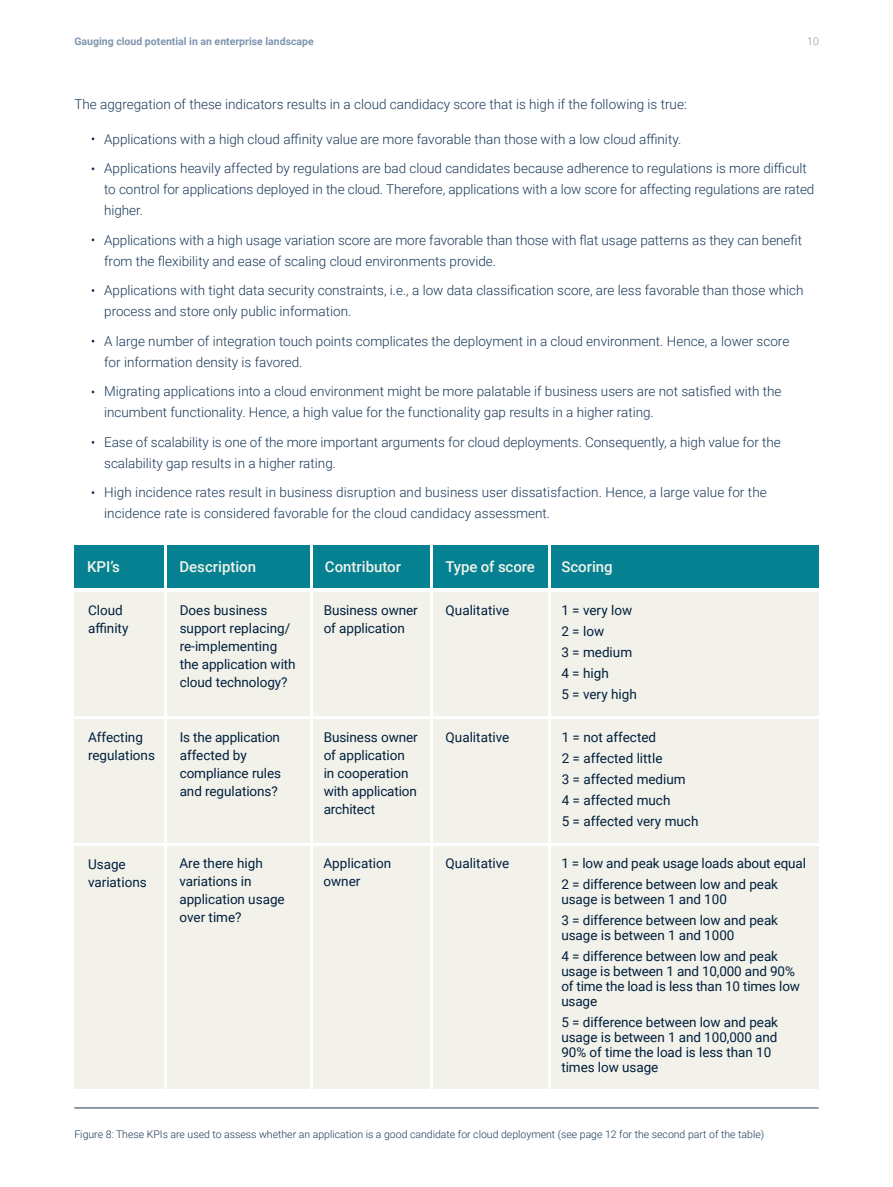
<style>
.page{position:relative;width:893px;height:1187px;background:#fff}
.page>*{position:absolute;margin:0;border:0;box-sizing:border-box;transform-origin:0 0}
.t1{font:500 15px "Roboto";color:#f2f2ea}
.t2{font:300 13.5px/21px "Roboto";color:#193857}
.t3{font:13.5px/18px "Roboto";letter-spacing:-.005em;color:#011f3d}
.t4{font:300 10.5px "Roboto";color:#193857}
.t5{font:700 10.5px "Roboto";color:#7e96ae}
.t6{font:300 10.5px "Roboto";color:#7e96ae}
</style>
<div class="page">
<div style="left:74px;top:592px;width:745px;height:496px;background:#f2f2ea"></div>
<div style="left:74px;top:545px;width:745px;height:43px;background:#058192"></div>
<hr style="left:74px;top:1107px;width:745px;height:1px;background:#193857">
<hr style="left:165px;top:545px;width:2px;height:552px;background:#fff">
<hr style="left:548px;top:542px;width:2px;height:551px;background:#fff">
<hr style="left:64px;top:716px;width:808px;height:2px;background:#fff">
<hr style="left:64px;top:843px;width:808px;height:2px;background:#fff">
<hr style="left:431px;top:543px;width:2px;height:551px;background:#fff">
<hr style="left:310px;top:545px;width:2px;height:552px;background:#fff">
<p class="t5" style="left:74px;top:34px;width:241px">Gauging cloud potential in an enterprise landscape</p>
<p class="t6" style="left:807px;top:34px;width:13px">10</p>
<p class="t2" style="left:74px;top:93px;width:614px">The aggregation of these indicators results in a cloud candidacy score that is high if the following is true:</p>
<p class="t2" style="left:91px;top:123px;width:717px;line-height:29.5px">ꞏ Applications with a high cloud affinity value are more favorable than those with a low cloud affinity.<br>ꞏ Applications heavily affected by regulations are bad cloud candidates because adherence to regulations is more difficult</p>
<p class="t2" style="left:104px;top:178px;width:712px">to control for applications deployed in the cloud. Therefore, applications with a low score for affecting regulations are rated higher.</p>
<p class="t2" style="left:104px;top:229px;width:699px;text-indent:-13px">ꞏ Applications with a high usage variation score are more favorable than those with flat usage patterns as they can benefit from the flexibility and ease of scaling cloud environments provide.</p>
<p class="t2" style="left:104px;top:279px;width:701px;text-indent:-13px">ꞏ Applications with tight data security constraints, i.e., a low data classification score, are less favorable than those which process and store only public information.</p>
<p class="t2" style="left:104px;top:330px;width:687px;text-indent:-13px">ꞏ A large number of integration touch points complicates the deployment in a cloud environment. Hence, a lower score for information density is favored.</p>
<p class="t2" style="left:104px;top:380px;width:679px;text-indent:-13px">ꞏ Migrating applications into a cloud environment might be more palatable if business users are not satisfied with the incumbent functionality. Hence, a high value for the functionality gap results in a higher rating.</p>
<p class="t2" style="left:104px;top:431px;width:678px;text-indent:-13px">ꞏ Ease of scalability is one of the more important arguments for cloud deployments. Consequently, a high value for the scalability gap results in a higher rating.</p>
<p class="t2" style="left:104px;top:481px;width:664px;text-indent:-13px">ꞏ High incidence rates result in business disruption and business user dissatisfaction. Hence, a large value for the incidence rate is considered favorable for the cloud candidacy assessment.</p>
<p class="t1" style="left:87px;top:556px;width:34px">KPI’s</p>
<p class="t1" style="left:446px;top:556px;width:91px">Type of score</p>
<p class="t1" style="left:325px;top:556px;width:78px">Contributor</p>
<p class="t3" style="left:324px;top:600px;width:96px">Business owner of application</p>
<p class="t1" style="left:179px;top:556px;width:78px">Description</p>
<p class="t1" style="left:561px;top:556px;width:53px">Scoring</p>
<p class="t3" style="left:88px;top:600px;width:42px">Cloud affinity</p>
<p class="t3" style="left:561px;top:598px;width:77px;line-height:21px">1 = very low<br>2 = low<br>3 = medium<br>4 = high<br>5 = very high</p>
<p class="t3" style="left:562px;top:726px;width:138px;line-height:21px">1 = not affected<br>2 = affected little<br>3 = affected medium<br>4 = affected much<br>5 = affected very much</p>
<p class="t3" style="left:561px;top:852px;width:246px;line-height:21px">1 = low and peak usage loads about equal<br>2 = difference between low and peak</p>
<p class="t3" style="left:561px;top:888px;width:218px;line-height:21px">usage is between 1 and 100<br>3 = difference between low and peak</p>
<p class="t3" style="left:561px;top:924px;width:218px;line-height:21px">usage is between 1 and 1000<br>4 = difference between low and peak</p>
<p class="t3" style="left:561px;top:963px;width:240px;line-height:15px">usage is between 1 and 10,000 and 90% of time the load is less than 10 times low usage</p>
<p class="t3" style="left:561px;top:1014px;width:218px;line-height:15px">5 = difference between low and peak usage is between 1 and 100,000 and<br>90% of time the load is less than 10 times low usage</p>
<p class="t3" style="left:446px;top:600px;width:65px">Qualitative</p>
<p class="t3" style="left:180px;top:600px;width:117px">Does business support replacing/ re-implementing the application with cloud technology?</p>
<p class="t3" style="left:88px;top:728px;width:69px">Affecting regulations</p>
<p class="t3" style="left:446px;top:727px;width:65px">Qualitative</p>
<p class="t3" style="left:180px;top:727px;width:103px">Is the application affected by compliance rules and regulations?</p>
<p class="t3" style="left:324px;top:727px;width:96px">Business owner of application in cooperation with application architect</p>
<p class="t3" style="left:446px;top:853px;width:65px">Qualitative</p>
<p class="t3" style="left:323px;top:854px;width:69px">Application owner</p>
<p class="t3" style="left:179px;top:854px;width:107px">Are there high variations in application usage over time?</p>
<p class="t3" style="left:88px;top:854px;width:60px">Usage variations</p>
<p class="t4" style="left:74px;top:1126px;width:691px">Figure 8: These KPIs are used to assess whether an application is a good candidate for cloud deployment (see page 12 for the second part of the table)</p>
</div>
